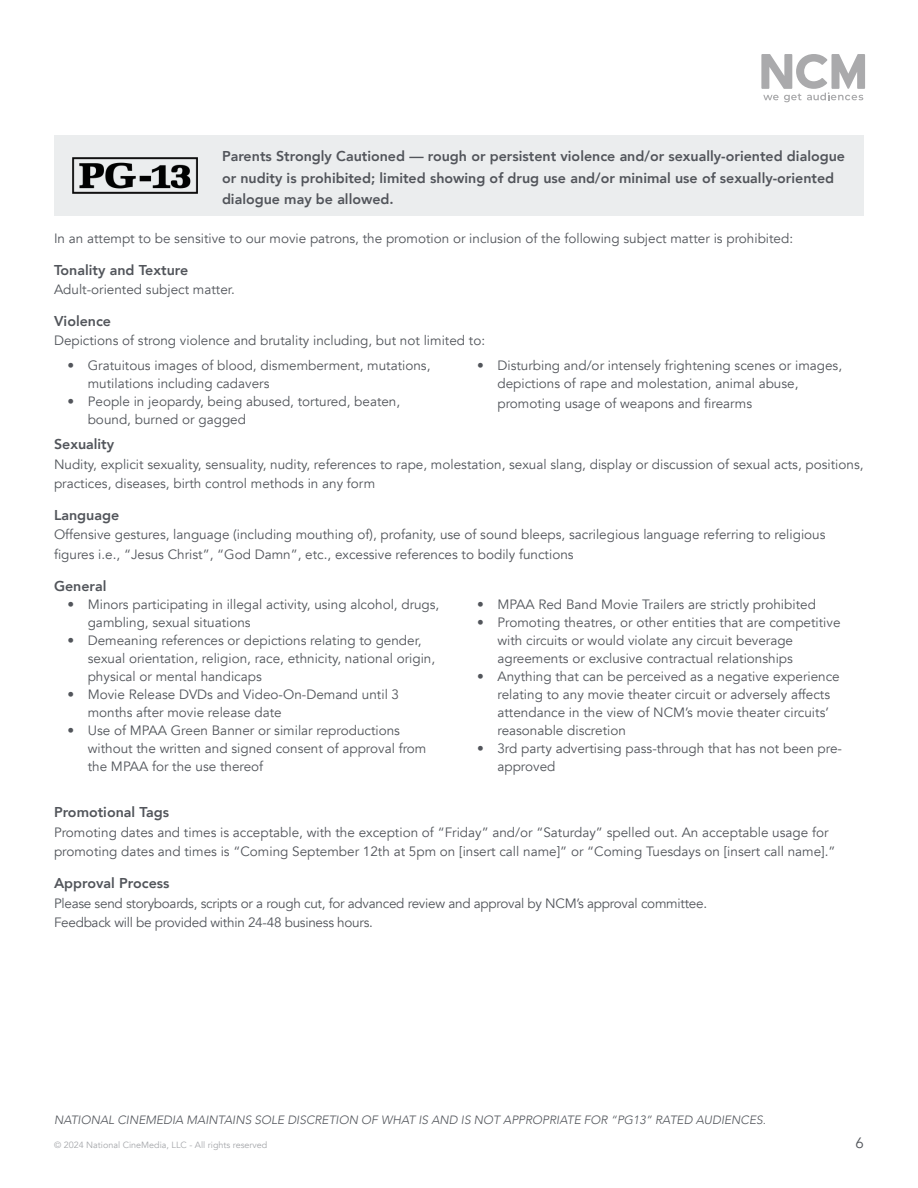
<style>
.page{position:relative;width:918px;height:1188px;background:#fff}
.page>*{position:absolute;margin:0;border:0;box-sizing:border-box;transform-origin:0 0}
.t1{font:15px "Avenir";color:#52555b}
.t2{font:800 14.25px/21.8px "Avenir";color:#52555b}
.t3{font:13.5px/18px "Avenir";color:#52555b}
.t4{font:13.5px/19.5px "Avenir";letter-spacing:-.02em;color:#52555b}
.t5{font:italic 300 12px "Avenir";color:#52555b}
.t6{font:9px "Avenir";color:#a5a7aa}
</style>
<div class="page">
<svg style="left:761px;top:54px;width:104px;height:48px"></svg>
<div style="left:54px;top:135px;width:810px;height:81px;background:#ebedee"></div>
<img style="left:73px;top:158px;width:124px;height:35px">
<p class="t2" style="left:222px;top:145px;width:625px">Parents Strongly Cautioned — rough or persistent violence and/or sexually-oriented dialogue or nudity is prohibited; limited showing of drug use and/or minimal use of sexually-oriented dialogue may be allowed.</p>
<p class="t3" style="left:54px;top:230px;width:741px">In an attempt to be sensitive to our movie patrons, the promotion or inclusion of the following subject matter is prohibited:</p>
<p class="t2" style="left:54px;top:259px;width:136px">Tonality and Texture</p>
<p class="t3" style="left:54px;top:281px;width:182px">Adult-oriented subject matter.</p>
<p class="t2" style="left:54px;top:310px;width:59px">Violence</p>
<p class="t3" style="left:54px;top:332px;width:433px">Depictions of strong violence and brutality including, but not limited to:</p>
<p class="t3" style="left:88px;top:357px;width:344px;text-indent:-20px">• Gratuitous images of blood, dismemberment, mutations, mutilations including cadavers</p>
<p class="t3" style="left:88px;top:393px;width:314px;text-indent:-20px">• People in jeopardy, being abused, tortured, beaten, bound, burned or gagged</p>
<p class="t3" style="left:497px;top:357px;width:346px;text-indent:-20px">• Disturbing and/or intensely frightening scenes or images, depictions of rape and molestation, animal abuse,</p>
<p class="t3" style="left:497px;top:394px;width:256px">promoting usage of weapons and firearms</p>
<p class="t2" style="left:54px;top:433px;width:62px">Sexuality</p>
<p class="t3" style="left:54px;top:455px;width:811px;line-height:19.5px">Nudity, explicit sexuality, sensuality, nudity, references to rape, molestation, sexual slang, display or discussion of sexual acts, positions, practices, diseases, birth control methods in any form</p>
<p class="t2" style="left:54px;top:504px;width:67px">Language</p>
<p class="t3" style="left:54px;top:525px;width:773px;line-height:19.5px">Offensive gestures, language (including mouthing of), profanity, use of sound bleeps, sacrilegious language referring to religious figures i.e., “Jesus Christ”, “God Damn”, etc., excessive references to bodily functions</p>
<p class="t2" style="left:54px;top:575px;width:54px">General</p>
<p class="t3" style="left:88px;top:595px;width:353px;text-indent:-20px">• Minors participating in illegal activity, using alcohol, drugs, gambling, sexual situations</p>
<p class="t3" style="left:88px;top:631px;width:349px;text-indent:-20px">• Demeaning references or depictions relating to gender, sexual orientation, religion, race, ethnicity, national origin, physical or mental handicaps</p>
<p class="t3" style="left:88px;top:685px;width:313px;text-indent:-20px">• Movie Release DVDs and Video-On-Demand until 3 months after movie release date</p>
<p class="t3" style="left:88px;top:721px;width:340px;text-indent:-20px">• Use of MPAA Green Banner or similar reproductions without the written and signed consent of approval from the MPAA for the use thereof</p>
<p class="t3" style="left:477px;top:595px;width:340px">• MPAA Red Band Movie Trailers are strictly prohibited</p>
<p class="t3" style="left:497px;top:613px;width:345px;text-indent:-20px">• Promoting theatres, or other entities that are competitive with circuits or would violate any circuit beverage agreements or exclusive contractual relationships</p>
<p class="t3" style="left:497px;top:667px;width:344px;text-indent:-20px">• Anything that can be perceived as a negative experience relating to any movie theater circuit or adversely affects attendance in the view of NCM’s movie theater circuits’ reasonable discretion</p>
<p class="t3" style="left:497px;top:739px;width:346px;text-indent:-20px">• 3rd party advertising pass-through that has not been pre&shy;approved</p>
<p class="t2" style="left:54px;top:802px;width:117px">Promotional Tags</p>
<p class="t3" style="left:54px;top:823px;width:783px;line-height:19.5px">Promoting dates and times is acceptable, with the exception of “Friday” and/or “Saturday” spelled out. An acceptable usage for promoting dates and times is “Coming September 12th at 5pm on [insert call name]” or “Coming Tuesdays on [insert call name].”</p>
<p class="t2" style="left:54px;top:872px;width:117px">Approval Process</p>
<p class="t4" style="left:54px;top:894px;width:655px">Please send storyboards, scripts or a rough cut, for advanced review and approval by NCM’s approval committee.<br>Feedback will be provided within 24-48 business hours.</p>
<p class="t5" style="left:54px;top:1112px;width:713px">NATIONAL CINEMEDIA MAINTAINS SOLE DISCRETION OF WHAT IS AND IS NOT APPROPRIATE FOR “PG13” RATED AUDIENCES.</p>
<p class="t6" style="left:54px;top:1139px;width:215px">© 2024 National CineMedia, LLC - All rights reserved</p>
<p class="t1" style="left:856px;top:1133px;width:10px">6</p>
</div>
